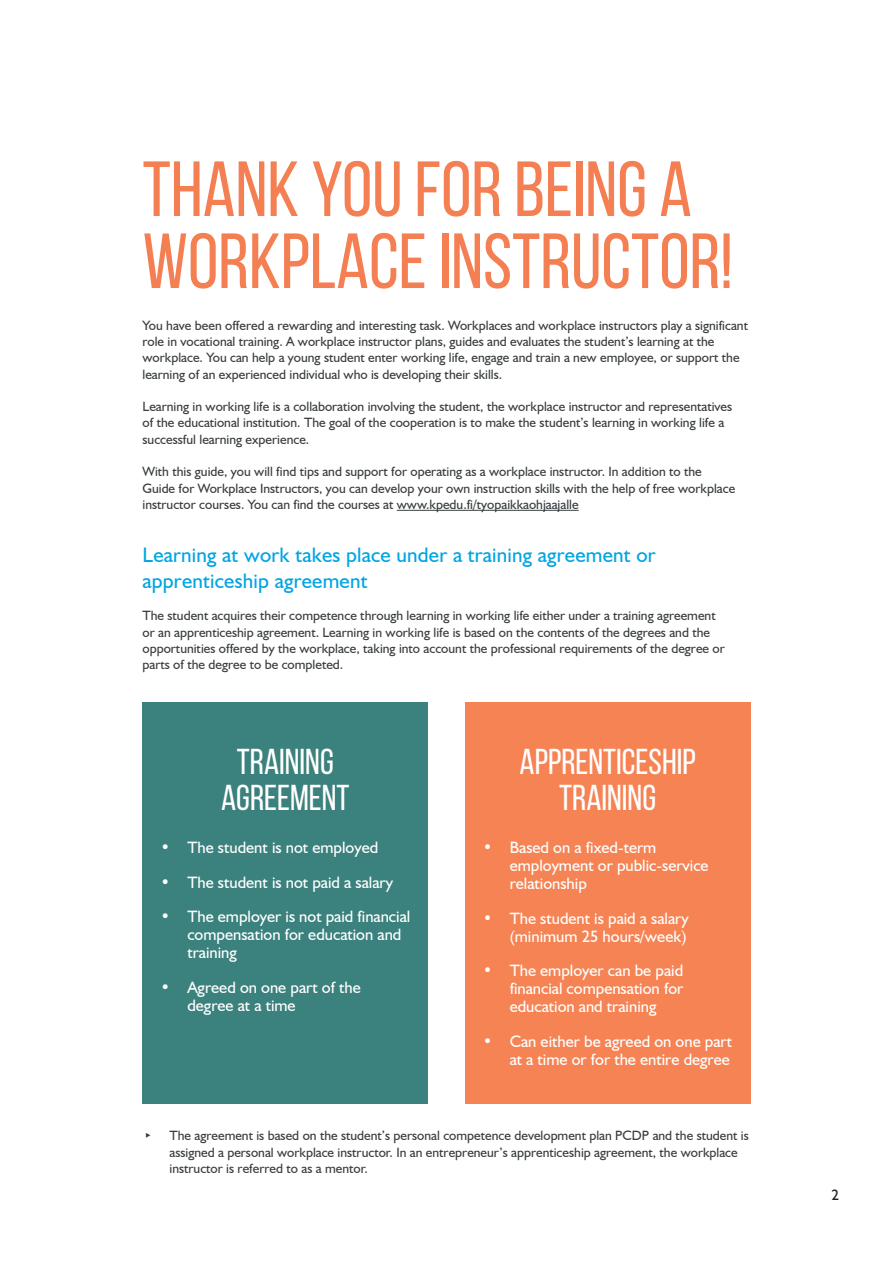
<style>
.page{position:relative;width:893px;height:1263px;background:#fff}
.page>*{position:absolute;margin:0;border:0;box-sizing:border-box;transform-origin:0 0}
.väliotsikko{font:78px/72px "Bebas Neue";color:#f47f52}
.väliotsikko-2{font:36px/36px "Bebas Neue";color:#fff;text-align:center}
.subheader{font:21px/25.2px "Humanist 521 BT";letter-spacing:.01em;color:#00a5e3}
.t1{font:16.5px/18px "Humanist 521 BT";color:#fff}
.t2{font:15px "Humanist 521 BT";color:#231f20}
.subheader-2{font:13.5px/16.2px "Humanist 521 BT";color:#393d3f}
</style>
<div class="page">
<hr style="left:397px;top:510px;width:182px;height:1px;background:#393d3f">
<div style="left:143px;top:702px;width:285px;height:401px;background:#3b817d"></div>
<div style="left:465px;top:702px;width:285px;height:401px;background:#f58354"></div>
<p class="väliotsikko" style="left:143px;top:152px;width:592px">THANK YOU FOR BEING A<br>WORKPLACE INSTRUCTOR!</p>
<p class="subheader-2" style="left:143px;top:317px;width:607px">You have been offered a rewarding and interesting task. Workplaces and workplace instructors play a significant role in vocational training. A workplace instructor plans, guides and evaluates the student’s learning at the workplace. You can help a young student enter working life, engage and train a new employee, or support the learning of an experienced individual who is developing their skills.</p>
<p class="subheader-2" style="left:143px;top:398px;width:591px">Learning in working life is a collaboration involving the student, the workplace instructor and representatives of the educational institution. The goal of the cooperation is to make the student’s learning in working life a successful learning experience.</p>
<p class="subheader-2" style="left:143px;top:463px;width:594px">With this guide, you will find tips and support for operating as a workplace instructor. In addition to the<br>Guide for Workplace Instructors, you can develop your own instruction skills with the help of free workplace instructor courses. You can find the courses at www.kpedu.fi/tyopaikkaohjaajalle</p>
<p class="subheader" style="left:143px;top:542px;width:515px">Learning at work takes place under a training agreement or apprenticeship agreement</p>
<p class="subheader-2" style="left:143px;top:607px;width:584px">The student acquires their competence through learning in working life either under a training agreement or an apprenticeship agreement. Learning in working life is based on the contents of the degrees and the opportunities offered by the workplace, taking into account the professional requirements of the degree or parts of the degree to be completed.</p>
<p class="väliotsikko-2" style="left:221px;top:743px;width:130px">TRAINING<br>AGREEMENT</p>
<p class="väliotsikko-2" style="left:519px;top:743px;width:178px">APPRENTICESHIP<br>TRAINING</p>
<p class="t1" style="left:160px;top:838px;width:219px">• The student is not employed</p>
<p class="t1" style="left:160px;top:872px;width:234px">• The student is not paid a salary</p>
<p class="t1" style="left:187px;top:907px;width:224px;text-indent:-27px">• The employer is not paid financial compensation for education and training</p>
<p class="t1" style="left:187px;top:977px;width:175px;text-indent:-27px">• Agreed on one part of the degree at a time</p>
<p class="t1" style="left:510px;top:838px;width:201px;text-indent:-27px">• Based on a fixed-term employment or public-service relationship</p>
<p class="t1" style="left:483px;top:908px;width:208px;text-align:right">• The student is paid a salary (minimum 25 hours/week)</p>
<p class="t1" style="left:510px;top:961px;width:175px;text-align:justify;text-indent:-27px">• The employer can be paid financial compensation for education and training</p>
<p class="t1" style="left:483px;top:1031px;width:251px;text-align:right">• Can either be agreed on one part at a time or for the entire degree</p>
<p class="subheader-2" style="left:170px;top:1127px;width:581px;text-indent:-27px">▸ The agreement is based on the student’s personal competence development plan PCDP and the student is assigned a personal workplace instructor. In an entrepreneur’s apprenticeship agreement, the workplace instructor is referred to as a mentor.</p>
<p class="t2" style="left:831px;top:1185px;width:9px">2</p>
</div>
